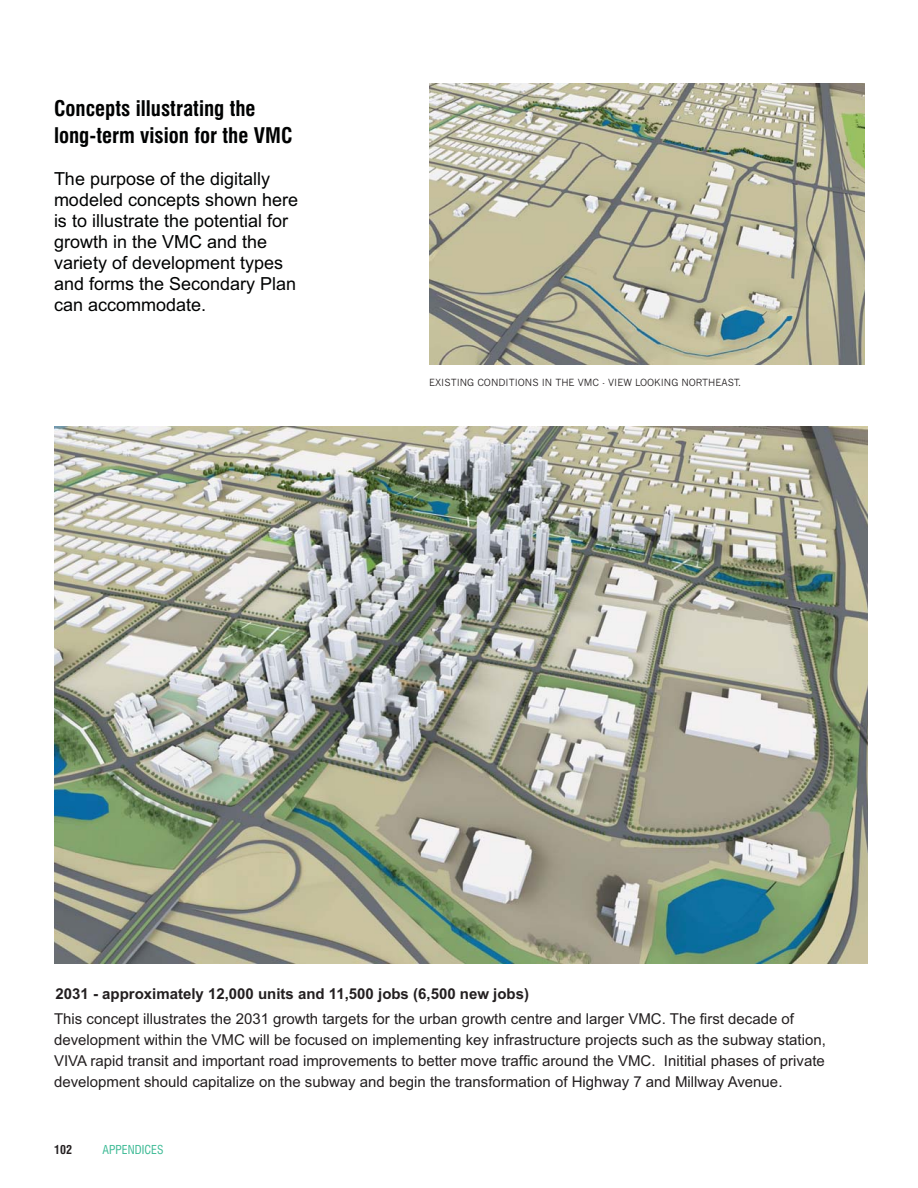
<style>
.page{position:relative;width:918px;height:1188px;background:#fff}
.page>*{position:absolute;margin:0;border:0;box-sizing:border-box;transform-origin:0 0}
.t1{font:700 condensed 21px/27px "Swiss 721 BT";color:#010202}
.t2{font:18px/21px "Arial";color:#010202}
.t3{font:15px/21px "Arial";color:#231f20}
.t4{font:700 15px "Arial";color:#231f20}
.t5{font:condensed 12px "Swiss 721 BT";color:#3cba95}
.t6{font:700 condensed 12px "Swiss 721 BT";color:#231f20}
.t7{font:9.75px "News Gothic";color:#231f20}
</style>
<div class="page">
<img style="left:430px;top:83px;width:435px;height:282px">
<img style="left:54px;top:427px;width:813px;height:536px">
<h1 class="t1" style="left:54px;top:95px;width:240px">Concepts illustrating the long-term vision for the VMC</h1>
<p class="t2" style="left:54px;top:170px;width:246px">The purpose of the digitally modeled concepts shown here is to illustrate the potential for growth in the VMC and the variety of development types and forms the Secondary Plan can accommodate.</p>
<p class="t7" style="left:429px;top:377px;width:314px">EXISTING CONDITIONS IN THE VMC - VIEW LOOKING NORTHEAST.</p>
<p class="t4" style="left:56px;top:985px;width:475px">2031 - approximately 12,000 units and 11,500 jobs (6,500 new jobs)</p>
<p class="t3" style="left:54px;top:1010px;width:773px">This concept illustrates the 2031 growth targets for the urban growth centre and larger VMC. The first decade of development within the VMC will be focused on implementing key infrastructure projects such as the subway station, VIVA rapid transit and important road improvements to better move traffic around the VMC. Inititial phases of private development should capitalize on the subway and begin the transformation of Highway 7 and Millway Avenue.</p>
<p class="t6" style="left:54px;top:1143px;width:19px">102</p>
<p class="t5" style="left:103px;top:1145px;width:62px">APPENDICES</p>
</div>
